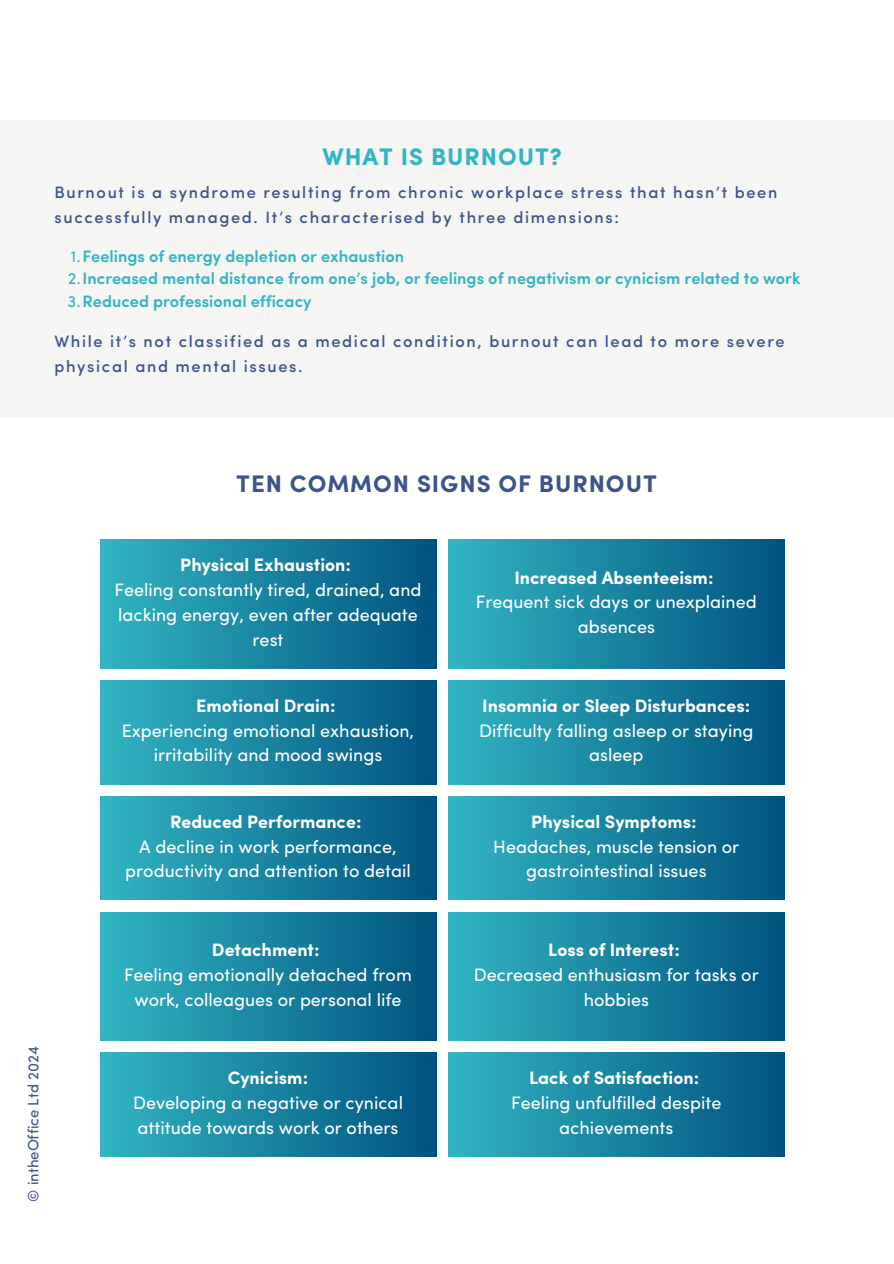
<style>
.page{position:relative;width:894px;height:1264px;background:#fff}
.page>*{position:absolute;margin:0;border:0;box-sizing:border-box;transform-origin:0 0}
.t1{font:700 24px "Sofia Pro";letter-spacing:.04em;color:#3d538a}
.t2{font:700 24px "Sofia Pro";letter-spacing:.04em;color:#32b5c2}
.t3{font:18px/24.8px "Sofia Pro";color:#fff;text-align:center}
.t4{font:700 18px "Sofia Pro";color:#fff}
.t5{font:500 16.5px/24.8px "Sofia Pro";letter-spacing:.1em;color:#3d538a}
.t6{font:600 16.5px "Sofia Pro";color:#32b5c2}
.t7{font:15px "Sofia Pro";color:#3d538a}
.s1{font-weight:400}
.s2{font-weight:700}
</style>
<div class="page">
<div style="left:0;top:120px;width:893px;height:297px;background:#f5f5f3"></div>
<div style="left:100px;top:539px;width:336px;height:129px;background:linear-gradient(to right,#32b5c2,#015380)"></div>
<div style="left:448px;top:539px;width:336px;height:129px;background:linear-gradient(to right,#32b5c2,#015380)"></div>
<div style="left:100px;top:680px;width:336px;height:104px;background:linear-gradient(to right,#32b5c2,#015380)"></div>
<div style="left:448px;top:680px;width:336px;height:104px;background:linear-gradient(to right,#32b5c2,#015380)"></div>
<div style="left:100px;top:796px;width:336px;height:103px;background:linear-gradient(to right,#32b5c2,#015380)"></div>
<div style="left:448px;top:796px;width:336px;height:103px;background:linear-gradient(to right,#32b5c2,#015380)"></div>
<div style="left:100px;top:912px;width:336px;height:128px;background:linear-gradient(to right,#32b5c2,#015380)"></div>
<div style="left:448px;top:912px;width:336px;height:128px;background:linear-gradient(to right,#32b5c2,#015380)"></div>
<div style="left:100px;top:1052px;width:336px;height:104px;background:linear-gradient(to right,#32b5c2,#015380)"></div>
<div style="left:448px;top:1052px;width:336px;height:104px;background:linear-gradient(to right,#32b5c2,#015380)"></div>
<p class="t2" style="left:322px;top:147px;width:241px">WHAT IS BURNOUT?</p>
<p class="t5" style="left:54px;top:182px;width:724px">Burnout is a syndrome resulting from chronic workplace stress that hasn’t been successfully managed. It’s characterised by three dimensions:</p>
<p class="t6" style="left:71px;top:249px;width:334px"><span class="s1">1.</span>Feelings of energy depletion or exhaustion</p>
<p class="t6" style="left:68px;top:272px;width:734px"><span class="s1">2.</span>Increased mental distance from one’s job, or feelings of negativism or cynicism related to work</p>
<p class="t6" style="left:68px;top:294px;width:245px"><span class="s1">3.</span>Reduced professional efficacy</p>
<p class="t5" style="left:54px;top:330px;width:731px">While it’s not classified as a medical condition, burnout can lead to more severe physical and mental issues.</p>
<p class="t7" style="left:27px;top:1201px;width:156px;rotate:-90deg">© intheOffice Ltd 2024</p>
<p class="t1" style="left:236px;top:474px;width:422px">TEN COMMON SIGNS OF BURNOUT</p>
<h1 class="t4" style="left:180px;top:557px;width:172px">Physical Exhaustion:</h1>
<h2 class="t3" style="left:114px;top:579px;width:308px">Feeling constantly tired, drained, and lacking energy, even after adequate rest</h2>
<p class="t4" style="left:196px;top:698px;width:141px">Emotional Drain:</p>
<p class="t3" style="left:122px;top:719px;width:294px">Experiencing emotional exhaustion, irritability and mood swings</p>
<h1 class="t4" style="left:170px;top:814px;width:193px">Reduced Performance:</h1>
<p class="t3" style="left:125px;top:835px;width:287px">A decline in work performance, productivity and attention to detail</p>
<p class="t4" style="left:212px;top:942px;width:109px">Detachment:</p>
<p class="t3" style="left:124px;top:964px;width:289px">Feeling emotionally detached from work, colleagues or personal life</p>
<p class="t4" style="left:228px;top:1070px;width:82px">Cynicism:</p>
<p class="t3" style="left:133px;top:1092px;width:271px;text-align:left">Developing a negative or cynical attitude towards work or others</p>
<h2 class="t4" style="left:514px;top:570px;width:200px">Increased Absenteeism:</h2>
<p class="t3" style="left:475px;top:591px;width:282px">Frequent sick days or unexplained absences</p>
<p class="t3" style="left:479px;top:695px;width:276px"><span class="s2">Insomnia or Sleep Disturbances:<br></span>Difficulty falling asleep or staying asleep</p>
<p class="t4" style="left:531px;top:814px;width:167px">Physical Symptoms:</p>
<p class="t3" style="left:493px;top:835px;width:247px">Headaches, muscle tension or gastrointestinal issues</p>
<p class="t4" style="left:548px;top:942px;width:133px">Loss of Interest:</p>
<p class="t3" style="left:474px;top:964px;width:286px">Decreased enthusiasm for tasks or hobbies</p>
<p class="t4" style="left:529px;top:1070px;width:172px">Lack of Satisfaction:</p>
<p class="t3" style="left:511px;top:1092px;width:212px">Feeling unfulfilled despite achievements</p>
</div>
